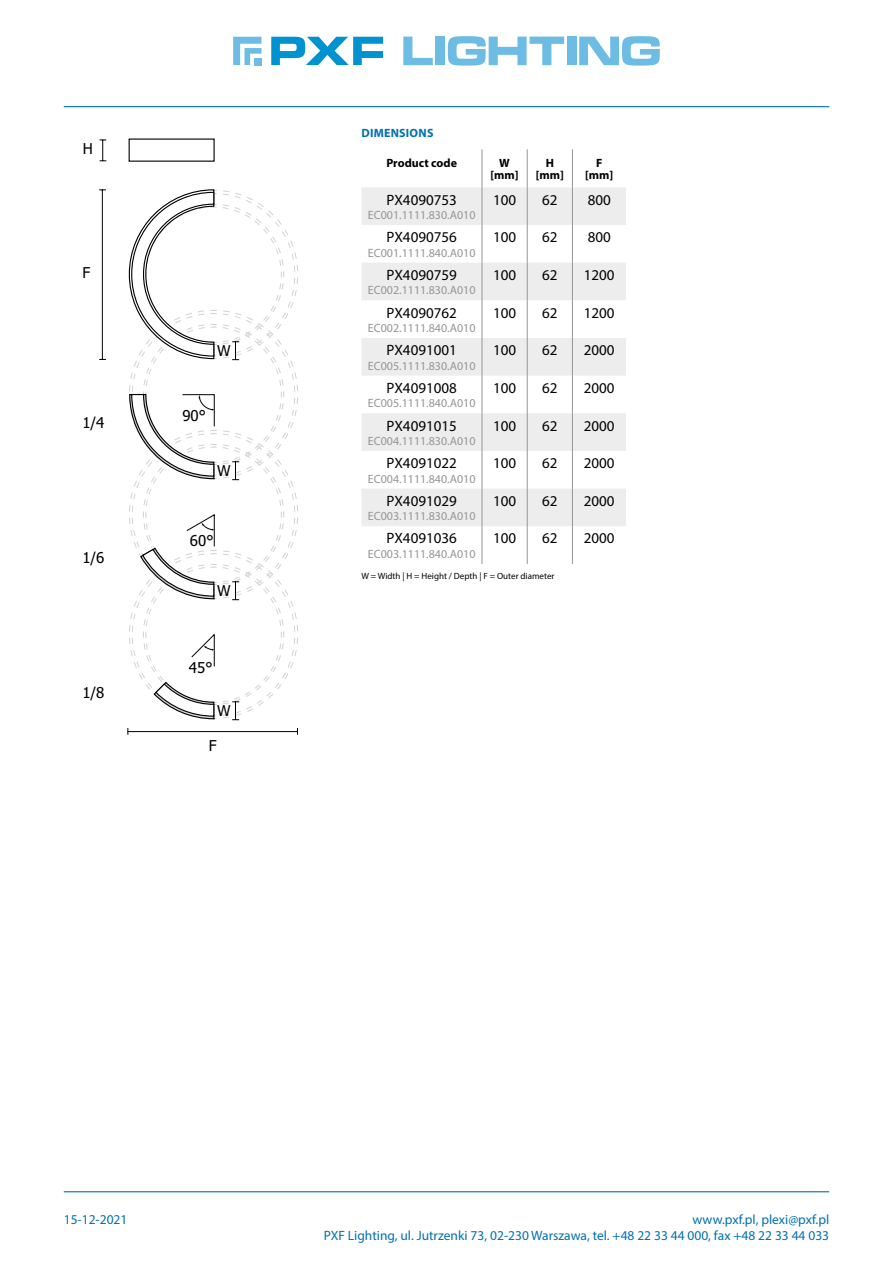
<style>
.page{position:relative;width:893px;height:1263px;background:#fff}
.page>*{position:absolute;margin:0;border:0;box-sizing:border-box;transform-origin:0 0}
.techniczna_warianty{font:15px "Myriad Pro";color:#000}
.CECHA_RYSUNEK_TECHNI{font:15px "Tahoma";color:#000}
.t1{font:13.5px/16.2px "Myriad Pro";color:#0070b1;text-align:right}
.techniczna_warianty-2{font:12px "Myriad Pro";color:#939598}
.techniczna_warianty-3{font:700 12px/12px "Myriad Pro";color:#000;text-align:center}
.NAGLOWEK_TABELI_NAZW{font:700 12px "Myriad Pro";letter-spacing:.02em;color:#0070b1}
.Przypis{font:9px "Myriad Pro";color:#000}
</style>
<div class="page">
<hr style="left:64px;top:106px;width:765px;height:1px;background:#0070b1">
<hr style="left:64px;top:1191px;width:765px;height:1px;background:#0070b1">
<svg style="left:271px;top:37px;width:112px;height:28px"></svg>
<svg style="left:233px;top:37px;width:28px;height:28px"></svg>
<svg style="left:403px;top:37px;width:30px;height:28px"></svg>
<div style="left:436px;top:37px;width:9px;height:28px;background:#6dbce3"></div>
<div style="left:567px;top:37px;width:9px;height:28px;background:#6dbce3"></div>
<svg style="left:448px;top:36px;width:116px;height:30px"></svg>
<svg style="left:579px;top:36px;width:81px;height:30px"></svg>
<svg style="left:362px;top:187px;width:264px;height:339px;fill:#ededee"></svg>
<hr style="left:482px;top:149px;width:1px;height:38px;background:#939598">
<hr style="left:527px;top:149px;width:1px;height:38px;background:#939598">
<hr style="left:572px;top:149px;width:1px;height:38px;background:#939598">
<hr style="left:482px;top:187px;width:1px;height:38px;background:#939598">
<hr style="left:527px;top:187px;width:1px;height:38px;background:#939598">
<hr style="left:572px;top:187px;width:1px;height:38px;background:#939598">
<hr style="left:482px;top:225px;width:1px;height:38px;background:#939598">
<hr style="left:527px;top:225px;width:1px;height:38px;background:#939598">
<hr style="left:572px;top:225px;width:1px;height:38px;background:#939598">
<hr style="left:482px;top:263px;width:1px;height:37px;background:#939598">
<hr style="left:527px;top:263px;width:1px;height:37px;background:#939598">
<hr style="left:572px;top:263px;width:1px;height:37px;background:#939598">
<hr style="left:482px;top:300px;width:1px;height:38px;background:#939598">
<hr style="left:527px;top:300px;width:1px;height:38px;background:#939598">
<hr style="left:572px;top:300px;width:1px;height:38px;background:#939598">
<hr style="left:482px;top:338px;width:1px;height:38px;background:#939598">
<hr style="left:527px;top:338px;width:1px;height:38px;background:#939598">
<hr style="left:572px;top:338px;width:1px;height:38px;background:#939598">
<hr style="left:482px;top:376px;width:1px;height:37px;background:#939598">
<hr style="left:527px;top:376px;width:1px;height:37px;background:#939598">
<hr style="left:572px;top:376px;width:1px;height:37px;background:#939598">
<hr style="left:482px;top:413px;width:1px;height:38px;background:#939598">
<hr style="left:527px;top:413px;width:1px;height:38px;background:#939598">
<hr style="left:572px;top:413px;width:1px;height:38px;background:#939598">
<hr style="left:482px;top:451px;width:1px;height:38px;background:#939598">
<hr style="left:527px;top:451px;width:1px;height:38px;background:#939598">
<hr style="left:572px;top:451px;width:1px;height:38px;background:#939598">
<hr style="left:482px;top:489px;width:1px;height:37px;background:#939598">
<hr style="left:527px;top:489px;width:1px;height:37px;background:#939598">
<hr style="left:572px;top:489px;width:1px;height:37px;background:#939598">
<hr style="left:482px;top:526px;width:1px;height:38px;background:#939598">
<hr style="left:527px;top:526px;width:1px;height:38px;background:#939598">
<hr style="left:572px;top:526px;width:1px;height:38px;background:#939598">
<svg style="left:100px;top:140px;width:6px;height:22px"></svg>
<hr style="left:102px;top:190px;width:1px;height:170px;background:#000">
<hr style="left:128px;top:731px;width:170px;height:1px;background:#000">
<svg style="left:128px;top:189px;width:170px;height:531px"></svg>
<p class="CECHA_RYSUNEK_TECHNI" style="left:83px;top:139px;width:12px">H</p>
<p class="CECHA_RYSUNEK_TECHNI" style="left:82px;top:263px;width:9px">F</p>
<p class="CECHA_RYSUNEK_TECHNI" style="left:82px;top:412px;width:24px">1/4</p>
<p class="CECHA_RYSUNEK_TECHNI" style="left:82px;top:547px;width:24px">1/6</p>
<p class="CECHA_RYSUNEK_TECHNI" style="left:82px;top:682px;width:24px">1/8</p>
<p class="CECHA_RYSUNEK_TECHNI" style="left:217px;top:340px;width:15px">W</p>
<p class="CECHA_RYSUNEK_TECHNI" style="left:182px;top:405px;width:25px">90°</p>
<p class="CECHA_RYSUNEK_TECHNI" style="left:217px;top:460px;width:15px">W</p>
<p class="CECHA_RYSUNEK_TECHNI" style="left:190px;top:530px;width:25px">60°</p>
<p class="CECHA_RYSUNEK_TECHNI" style="left:217px;top:580px;width:15px">W</p>
<p class="CECHA_RYSUNEK_TECHNI" style="left:189px;top:657px;width:25px">45°</p>
<p class="CECHA_RYSUNEK_TECHNI" style="left:217px;top:700px;width:15px">W</p>
<p class="CECHA_RYSUNEK_TECHNI" style="left:209px;top:735px;width:9px">F</p>
<p class="NAGLOWEK_TABELI_NAZW" style="left:361px;top:125px;width:74px">DIMENSIONS</p>
<p class="techniczna_warianty-3" style="left:386px;top:156px;width:72px">Product code</p>
<p class="techniczna_warianty-3" style="left:490px;top:156px;width:30px">W [mm]</p>
<p class="techniczna_warianty-3" style="left:536px;top:156px;width:30px">H [mm]</p>
<p class="techniczna_warianty-3" style="left:585px;top:156px;width:30px">F [mm]</p>
<p class="techniczna_warianty" style="left:387px;top:190px;width:72px">PX4090753</p>
<p class="techniczna_warianty-2" style="left:368px;top:208px;width:109px">EC001.1111.830.A010</p>
<p class="techniczna_warianty" style="left:493px;top:190px;width:25px">100</p>
<p class="techniczna_warianty" style="left:542px;top:190px;width:17px">62</p>
<p class="techniczna_warianty" style="left:588px;top:190px;width:25px">800</p>
<p class="techniczna_warianty" style="left:387px;top:228px;width:72px">PX4090756</p>
<p class="techniczna_warianty-2" style="left:368px;top:245px;width:109px">EC001.1111.840.A010</p>
<p class="techniczna_warianty" style="left:493px;top:228px;width:25px">100</p>
<p class="techniczna_warianty" style="left:542px;top:228px;width:17px">62</p>
<p class="techniczna_warianty" style="left:588px;top:228px;width:25px">800</p>
<p class="techniczna_warianty" style="left:387px;top:266px;width:72px">PX4090759</p>
<p class="techniczna_warianty-2" style="left:368px;top:283px;width:109px">EC002.1111.830.A010</p>
<p class="techniczna_warianty" style="left:493px;top:266px;width:25px">100</p>
<p class="techniczna_warianty" style="left:542px;top:266px;width:17px">62</p>
<p class="techniczna_warianty" style="left:584px;top:266px;width:32px">1200</p>
<p class="techniczna_warianty" style="left:387px;top:303px;width:72px">PX4090762</p>
<p class="techniczna_warianty-2" style="left:368px;top:320px;width:109px">EC002.1111.840.A010</p>
<p class="techniczna_warianty" style="left:493px;top:303px;width:25px">100</p>
<p class="techniczna_warianty" style="left:542px;top:303px;width:17px">62</p>
<p class="techniczna_warianty" style="left:584px;top:303px;width:32px">1200</p>
<p class="techniczna_warianty" style="left:387px;top:341px;width:72px">PX4091001</p>
<p class="techniczna_warianty-2" style="left:368px;top:358px;width:109px">EC005.1111.830.A010</p>
<p class="techniczna_warianty" style="left:493px;top:341px;width:25px">100</p>
<p class="techniczna_warianty" style="left:542px;top:341px;width:17px">62</p>
<p class="techniczna_warianty" style="left:584px;top:341px;width:32px">2000</p>
<p class="techniczna_warianty" style="left:387px;top:379px;width:72px">PX4091008</p>
<p class="techniczna_warianty-2" style="left:368px;top:396px;width:109px">EC005.1111.840.A010</p>
<p class="techniczna_warianty" style="left:493px;top:379px;width:25px">100</p>
<p class="techniczna_warianty" style="left:542px;top:379px;width:17px">62</p>
<p class="techniczna_warianty" style="left:584px;top:379px;width:32px">2000</p>
<p class="techniczna_warianty" style="left:387px;top:416px;width:72px">PX4091015</p>
<p class="techniczna_warianty-2" style="left:368px;top:433px;width:109px">EC004.1111.830.A010</p>
<p class="techniczna_warianty" style="left:493px;top:416px;width:25px">100</p>
<p class="techniczna_warianty" style="left:542px;top:416px;width:17px">62</p>
<p class="techniczna_warianty" style="left:584px;top:416px;width:32px">2000</p>
<p class="techniczna_warianty" style="left:387px;top:454px;width:72px">PX4091022</p>
<p class="techniczna_warianty-2" style="left:368px;top:471px;width:109px">EC004.1111.840.A010</p>
<p class="techniczna_warianty" style="left:493px;top:454px;width:25px">100</p>
<p class="techniczna_warianty" style="left:542px;top:454px;width:17px">62</p>
<p class="techniczna_warianty" style="left:584px;top:454px;width:32px">2000</p>
<p class="techniczna_warianty" style="left:387px;top:491px;width:72px">PX4091029</p>
<p class="techniczna_warianty-2" style="left:368px;top:509px;width:109px">EC003.1111.830.A010</p>
<p class="techniczna_warianty" style="left:493px;top:491px;width:25px">100</p>
<p class="techniczna_warianty" style="left:542px;top:491px;width:17px">62</p>
<p class="techniczna_warianty" style="left:584px;top:491px;width:32px">2000</p>
<p class="techniczna_warianty" style="left:387px;top:529px;width:72px">PX4091036</p>
<p class="techniczna_warianty-2" style="left:368px;top:546px;width:109px">EC003.1111.840.A010</p>
<p class="techniczna_warianty" style="left:493px;top:529px;width:25px">100</p>
<p class="techniczna_warianty" style="left:542px;top:529px;width:17px">62</p>
<p class="techniczna_warianty" style="left:584px;top:529px;width:32px">2000</p>
<p class="Przypis" style="left:361px;top:571px;width:195px">W = Width | H = Height / Depth | F = Outer diameter</p>
<p class="t1" style="left:64px;top:1211px;width:65px">15-12-2021</p>
<p class="t1" style="left:324px;top:1211px;width:507px">www.pxf.pl, plexi@pxf.pl<br>PXF Lighting, ul. Jutrzenki 73, 02-230 Warszawa, tel. +48 22 33 44 000, fax +48 22 33 44 033</p>
</div>
